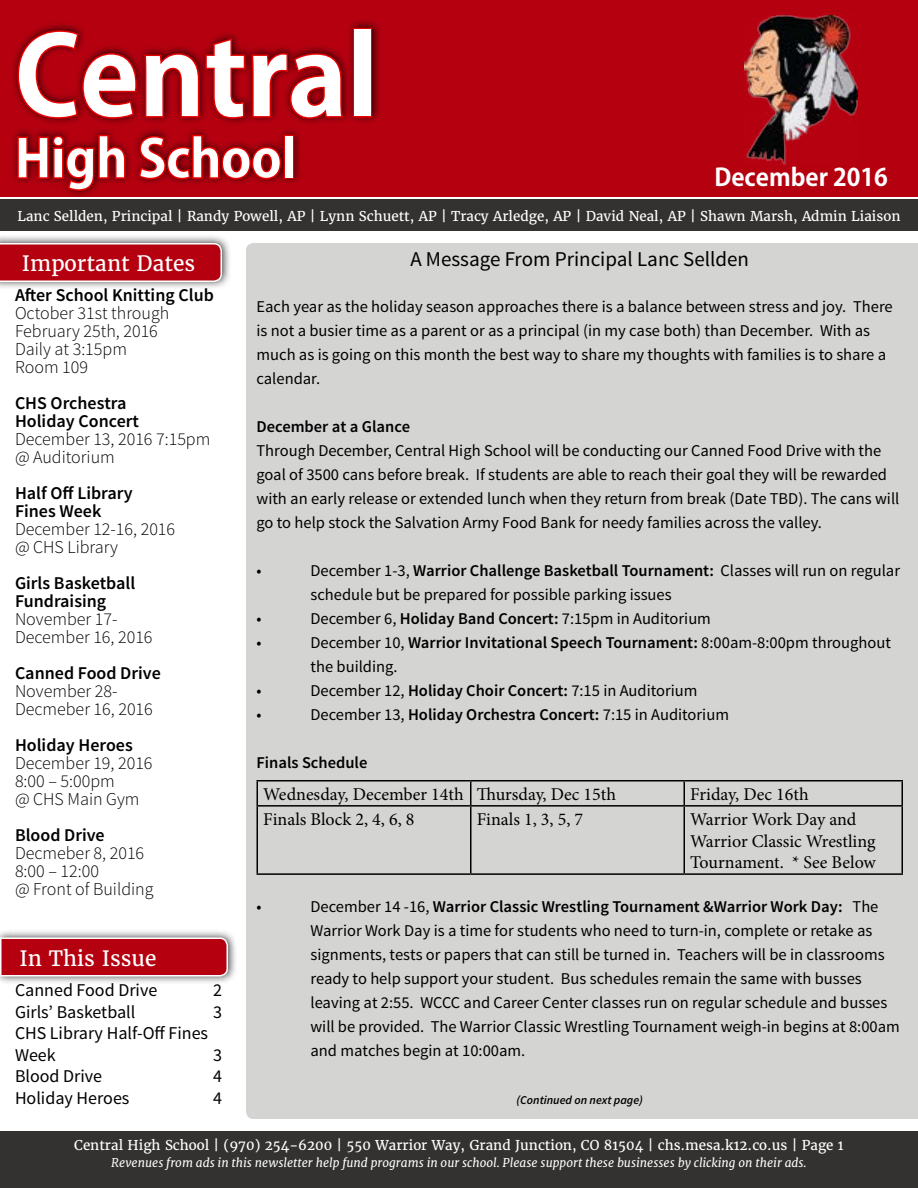
<style>
.page{position:relative;width:918px;height:1188px;background:#fff}
.page>*{position:absolute;margin:0;border:0;box-sizing:border-box;transform-origin:0 0}
.t1{font:700 108px "Adobe Gothic Std";color:#fff}
.t2{font:700 51px "Adobe Gothic Std";color:#fff}
.t3{font:700 24px "Adobe Gothic Std";color:#fff}
.t4{font:21px "Source Sans Pro";color:#000}
.t5{font:21px "Merriweather";color:#fff}
.t6{font:300 18px/18px "Source Sans Pro";color:#000}
.t7{font:18px/21.6px "Minion Pro";color:#000}
.t8{font:600 18px/18px "Source Sans Pro";color:#000}
.t9{font:18px/21.6px "Source Sans Pro";color:#000}
.t10{font:16.5px/24px "Source Sans Pro";color:#000}
.t11{font:600 16.5px "Source Sans Pro";color:#000}
.t12{font:13.5px "Merriweather";color:#fff}
.t13{font:italic 12px "Merriweather";color:#fff}
.t14{font:italic 600 12px "Source Sans Pro";color:#000}
.s1{font-weight:600}
</style>
<div class="page">
<div style="left:0;top:929px;width:238px;height:56px;background:#000;opacity:.75"></div>
<svg style="left:0;top:937px;width:229px;height:40px;background:#ba1a28"></svg>
<div style="left:0;top:235px;width:232px;height:55px;background:#000;opacity:.75"></div>
<svg style="left:0;top:242px;width:223px;height:41px;background:#b91d2a"></svg>
<div style="left:0;top:0;width:918px;height:198px;background:#b50010"></div>
<div style="left:0;top:198px;width:918px;height:33px;background:#333231"></div>
<div style="left:0;top:1131px;width:918px;height:57px;background:#333231"></div>
<div style="left:246px;top:243px;width:672px;height:876px;background:#d4d4d3"></div>
<hr style="left:0;top:197px;width:918px;height:2px;background:#fff">
<div style="left:10px;top:19px;width:372px;height:179px;background:#000;opacity:.75"></div>
<svg style="left:16px;top:29px;width:329px;height:91px"></svg>
<div style="left:353px;top:28px;width:19px;height:90px;border:3px solid #e70000"></div>
<svg style="left:16px;top:133px;width:111px;height:59px"></svg>
<svg style="left:136px;top:133px;width:147px;height:48px"></svg>
<div style="left:284px;top:135px;width:10px;height:44px;border:3px solid #e70000"></div>
<img style="left:745px;top:15px;width:113px;height:149px">
<hr style="left:256px;top:780px;width:215px;height:2px;background:#000">
<hr style="left:256px;top:781px;width:2px;height:24px;background:#000">
<hr style="left:471px;top:780px;width:213px;height:2px;background:#000">
<svg style="left:470px;top:781px;width:1px;height:24px"></svg>
<hr style="left:684px;top:780px;width:219px;height:2px;background:#000">
<svg style="left:684px;top:781px;width:1px;height:24px"></svg>
<svg style="left:902px;top:781px;width:1px;height:24px"></svg>
<hr style="left:256px;top:805px;width:215px;height:2px;background:#000">
<hr style="left:256px;top:807px;width:2px;height:66px;background:#000">
<hr style="left:471px;top:805px;width:213px;height:2px;background:#000">
<hr style="left:470px;top:807px;width:1px;height:66px;background:#000">
<hr style="left:684px;top:805px;width:219px;height:2px;background:#000">
<hr style="left:684px;top:807px;width:1px;height:66px;background:#000">
<hr style="left:902px;top:807px;width:1px;height:66px;background:#000">
<hr style="left:256px;top:873px;width:215px;height:2px;background:#000">
<hr style="left:471px;top:873px;width:213px;height:2px;background:#000">
<hr style="left:684px;top:873px;width:219px;height:2px;background:#000">
<h1 class="t1" style="left:15px;top:11px;width:364px">Central</h1>
<h2 class="t2" style="left:15px;top:128px;width:283px">High School</h2>
<h3 class="t3" style="left:714px;top:163px;width:175px">December 2016</h3>
<p class="t12" style="left:17px;top:208px;width:885px">Lanc Sellden, Principal | Randy Powell, AP | Lynn Schuett, AP | Tracy Arledge, AP | David Neal, AP | Shawn Marsh, Admin Liaison</p>
<p class="t5" style="left:22px;top:250px;width:175px">Important Dates</p>
<p class="t8" style="left:15px;top:287px;width:200px">After School Knitting Club</p>
<p class="t6" style="left:15px;top:305px;width:156px">October 31st through<br>February 25th, 2016<br>Daily at 3:15pm<br>Room 109</p>
<p class="t8" style="left:15px;top:395px;width:126px">CHS Orchestra<br>Holiday Concert</p>
<p class="t6" style="left:15px;top:431px;width:197px">December 13, 2016 7:15pm @ Auditorium</p>
<p class="t8" style="left:15px;top:485px;width:119px">Half Off Library<br>Fines Week</p>
<p class="t6" style="left:15px;top:521px;width:162px">December 12-16, 2016 @ CHS Library</p>
<p class="t8" style="left:15px;top:575px;width:122px">Girls Basketball<br>Fundraising</p>
<p class="t6" style="left:15px;top:611px;width:139px">November 17-<br>December 16, 2016</p>
<p class="t8" style="left:15px;top:665px;width:147px">Canned Food Drive</p>
<p class="t6" style="left:15px;top:683px;width:139px">November 28-<br>Decmeber 16, 2016</p>
<p class="t8" style="left:15px;top:737px;width:119px">Holiday Heroes</p>
<p class="t6" style="left:15px;top:755px;width:139px">December 19, 2016<br>8:00 – 5:00pm<br>@ CHS Main Gym</p>
<p class="t8" style="left:15px;top:827px;width:91px">Blood Drive</p>
<p class="t6" style="left:15px;top:845px;width:140px">Decmeber 8, 2016<br>8:00 – 12:00<br>@ Front of Building</p>
<p class="t5" style="left:19px;top:945px;width:138px">In This Issue</p>
<p class="t9" style="left:15px;top:980px;width:144px">Canned Food Drive</p>
<p class="t9" style="left:213px;top:980px;width:10px">2</p>
<p class="t9" style="left:15px;top:1001px;width:122px">Girls’ Basketball</p>
<p class="t9" style="left:213px;top:1001px;width:10px">3</p>
<p class="t9" style="left:15px;top:1023px;width:195px">CHS Library Half-Off Fines<br>Week</p>
<p class="t9" style="left:213px;top:1044px;width:10px">3</p>
<p class="t9" style="left:15px;top:1066px;width:89px">Blood Drive</p>
<p class="t9" style="left:213px;top:1066px;width:10px">4</p>
<p class="t9" style="left:15px;top:1088px;width:116px">Holiday Heroes</p>
<p class="t9" style="left:213px;top:1088px;width:10px">4</p>
<p class="t4" style="left:410px;top:246px;width:340px">A Message From Principal Lanc Sellden</p>
<p class="t10" style="left:256px;top:295px;width:638px">Each year as the holiday season approaches there is a balance between stress and joy. There is not a busier time as a parent or as a principal (in my case both) than December. With as much as is going on this month the best way to share my thoughts with families is to share a calendar.</p>
<p class="t11" style="left:256px;top:416px;width:155px">December at a Glance</p>
<p class="t10" style="left:256px;top:439px;width:644px">Through December, Central High School will be conducting our Canned Food Drive with the goal of 3500 cans before break. If students are able to reach their goal they will be rewarded with an early release or extended lunch when they return from break (Date TBD). The cans will go to help stock the Salvation Army Food Bank for needy families across the valley.</p>
<p class="t10" style="left:256px;top:559px;width:7px">•</p>
<p class="t10" style="left:311px;top:559px;width:591px">December 1-3, <span class="s1">Warrior Challenge Basketball Tournament:</span> Classes will run on regular schedule but be prepared for possible parking issues</p>
<p class="t10" style="left:256px;top:607px;width:7px">•</p>
<p class="t10" style="left:311px;top:607px;width:402px">December 6, <span class="s1">Holiday Band Concert:</span> 7:15pm in Auditorium</p>
<p class="t10" style="left:256px;top:631px;width:7px">•</p>
<p class="t10" style="left:311px;top:631px;width:582px">December 10, <span class="s1">Warrior Invitational Speech Tournament:</span> 8:00am-8:00pm throughout the building.</p>
<p class="t10" style="left:256px;top:679px;width:7px">•</p>
<p class="t10" style="left:311px;top:679px;width:389px">December 12, <span class="s1">Holiday Choir Concert:</span> 7:15 in Auditorium</p>
<p class="t10" style="left:256px;top:703px;width:7px">•</p>
<p class="t10" style="left:311px;top:703px;width:420px">December 13, <span class="s1">Holiday Orchestra Concert:</span> 7:15 in Auditorium</p>
<p class="t11" style="left:256px;top:752px;width:112px">Finals Schedule</p>
<p class="t7" style="left:263px;top:783px;width:354px">Wednesday, December 14th Thursday, Dec 15th</p>
<p class="t7" style="left:690px;top:783px;width:120px">Friday, Dec 16th</p>
<p class="t7" style="left:263px;top:808px;width:153px">Finals Block 2, 4, 6, 8</p>
<p class="t7" style="left:477px;top:808px;width:108px">Finals 1, 3, 5, 7</p>
<p class="t7" style="left:690px;top:808px;width:187px">Warrior Work Day and<br>Warrior Classic Wrestling<br>Tournament. * See Below</p>
<p class="t10" style="left:256px;top:895px;width:7px">•</p>
<p class="t10" style="left:311px;top:895px;width:591px">December 14 -16, <span class="s1">Warrior Classic Wrestling Tournament &amp;Warrior Work Day:</span> The Warrior Work Day is a time for students who need to turn-in, complete or retake as signments, tests or papers that can still be turned in. Teachers will be in classrooms ready to help support your student. Bus schedules remain the same with busses leaving at 2:55. WCCC and Career Center classes run on regular schedule and busses will be provided. The Warrior Classic Wrestling Tournament weigh-in begins at 8:00am and matches begin at 10:00am.</p>
<p class="t14" style="left:517px;top:1092px;width:128px">(Continued on next page)</p>
<p class="t12" style="left:74px;top:1137px;width:771px">Central High School | (970) 254-6200 | 550 Warrior Way, Grand Junction, CO 81504 | chs.mesa.k12.co.us | Page 1</p>
<p class="t13" style="left:111px;top:1155px;width:697px">Revenues from ads in this newsletter help fund programs in our school. Please support these businesses by clicking on their ads.</p>
</div>
